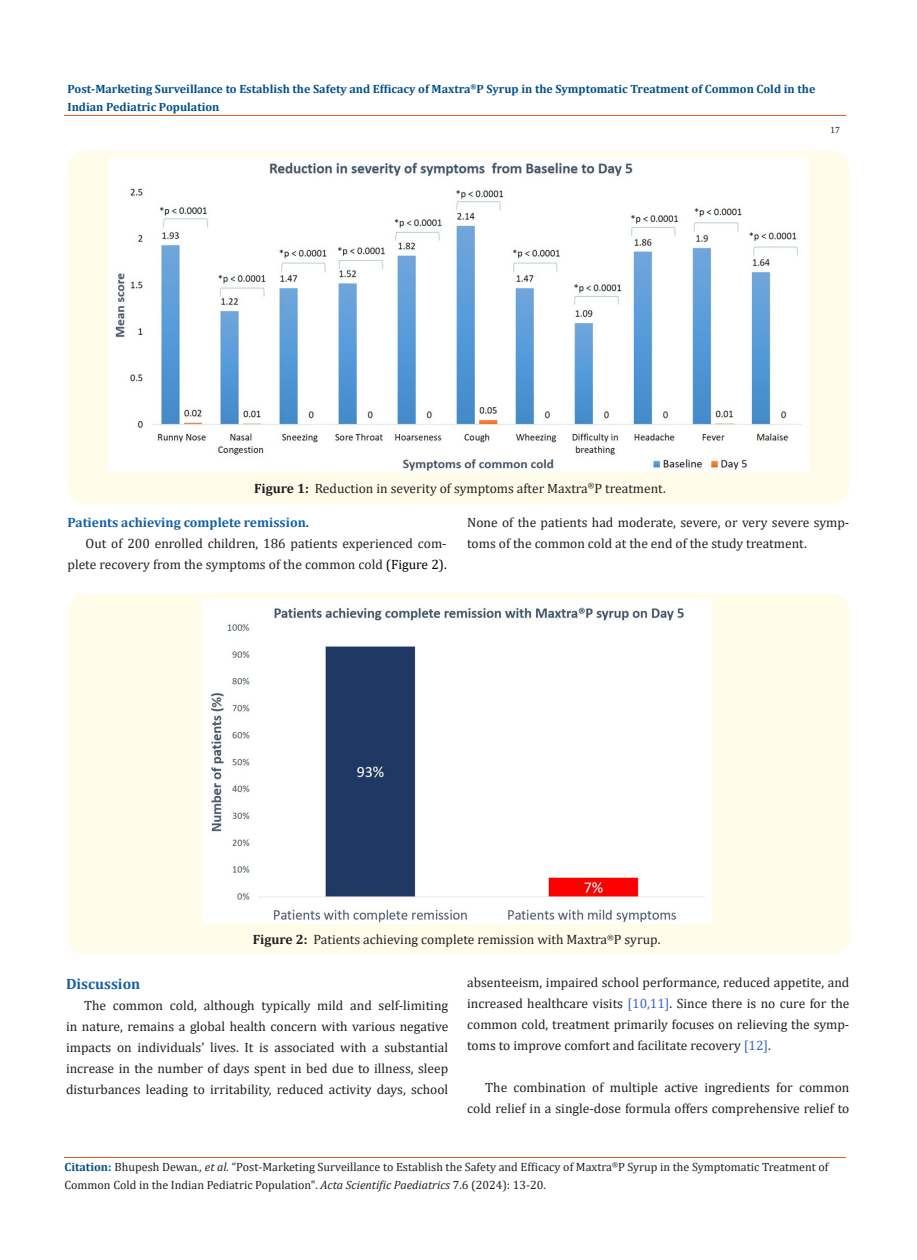
<style>
.page{position:relative;width:917px;height:1260px;background:#fff}
.page>*{position:absolute;margin:0;border:0;box-sizing:border-box;transform-origin:0 0}
.List_Paragraph{font:700 15px "Cambria";color:#1560a6}
.t1{font:13.5px/21px "Cambria";color:#231f20;text-align:right}
.List_Paragraph-2{font:700 13.5px "Cambria";color:#1560a6}
.t2{font:12px/18px "Cambria";color:#231f20}
.t3{font:700 12px/18px "Cambria";color:#035089}
.t4{font:9px "Cambria";color:#231f20}
.s1{font-weight:700}
.s2{color:#000}
.s3{color:#36c}
.s4{font-weight:700;color:#035089}
.s5{font-style:italic}
</style>
<div class="page">
<hr style="left:64px;top:115px;width:782px;height:1px;background:#e05d1a">
<div style="left:67px;top:151px;width:782px;height:353px;background:#fffde9;border-radius:18px"></div>
<div style="left:67px;top:594px;width:782px;height:361px;background:#fffde9;border-radius:18px"></div>
<img style="left:109px;top:157px;width:699px;height:315px">
<img style="left:202px;top:600px;width:509px;height:323px">
<hr style="left:64px;top:1157px;width:782px;height:1px;background:#e05d1a">
<p class="t3" style="left:67px;top:80px;width:749px">Post-Marketing Surveillance to Establish the Safety and Efficacy of Maxtra<sup>®</sup>P Syrup in the Symptomatic Treatment of Common Cold in the<br>Indian Pediatric Population</p>
<p class="t4" style="left:830px;top:125px;width:11px">17</p>
<p class="t1" style="left:254px;top:477px;width:413px"><span class="s1">Figure 1:</span> Reduction in severity of symptoms after Maxtra<sup>®</sup>P treatment.</p>
<p class="List_Paragraph-2" style="left:67px;top:513px;width:243px">Patients achieving complete remission.</p>
<p class="t1" style="left:67px;top:533px;width:381px">Out of 200 enrolled children, 186 patients experienced com&shy;plete recovery from the symptoms of the common cold <span class="s2">(Figure 2).</span></p>
<p class="t1" style="left:467px;top:512px;width:384px;text-align:left">None of the patients had moderate, severe, or very severe symp&shy;toms of the common cold at the end of the study treatment.</p>
<p class="t1" style="left:253px;top:929px;width:409px"><span class="s1">Figure 2:</span> Patients achieving complete remission with Maxtra<sup>®</sup>P syrup.</p>
<p class="List_Paragraph" style="left:66px;top:973px;width:76px">Discussion</p>
<p class="t1" style="left:66px;top:995px;width:384px;text-align:justify;text-indent:18px">The common cold, although typically mild and self-limiting in nature, remains a global health concern with various negative impacts on individuals’ lives. It is associated with a substantial increase in the number of days spent in bed due to illness, sleep disturbances leading to irritability, reduced activity days, school</p>
<p class="t1" style="left:467px;top:972px;width:384px;text-align:justify">absenteeism, impaired school performance, reduced appetite, and increased healthcare visits <span class="s3">[10,11]</span>. Since there is no cure for the common cold, treatment primarily focuses on relieving the symp&shy;toms to improve comfort and facilitate recovery <span class="s3">[12]</span>.</p>
<p class="t1" style="left:467px;top:1077px;width:384px">The combination of multiple active ingredients for common cold relief in a single-dose formula offers comprehensive relief to</p>
<p class="t2" style="left:64px;top:1158px;width:765px"><span class="s4">Citation:</span> Bhupesh Dewan<span class="s5">., et al.</span> “Post-Marketing Surveillance to Establish the Safety and Efficacy of Maxtra<sup>®</sup>P Syrup in the Symptomatic Treatment of<br>Common Cold in the Indian Pediatric Population". <span class="s5">Acta Scientific Paediatrics</span> 7.6 (2024): 13-20.</p>
</div>
